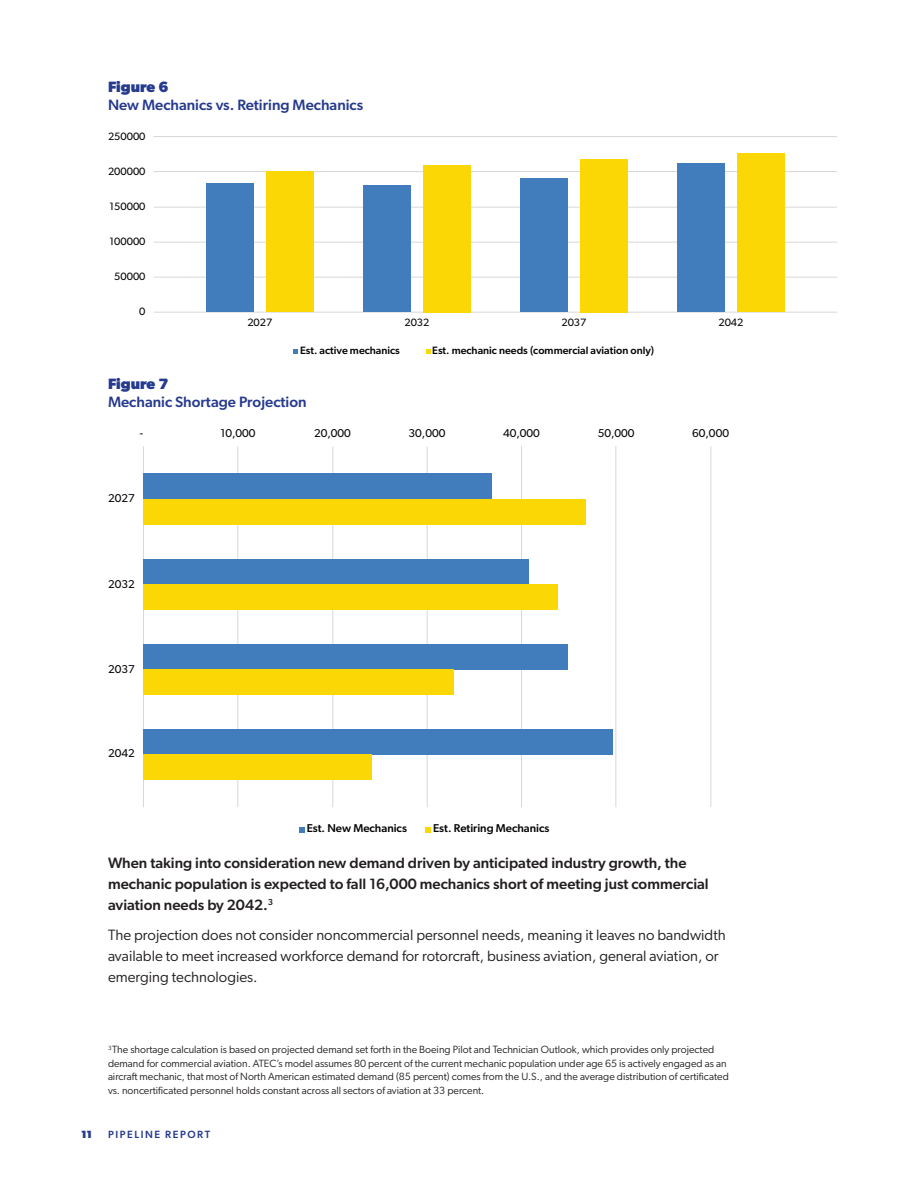
<style>
.page{position:relative;width:918px;height:1188px;background:#fff}
.page>*{position:absolute;margin:0;border:0;box-sizing:border-box;transform-origin:0 0}
.body-gibson-1c{font:15px/21px "Gibson";color:#231f20}
.body-gibson-1c-2{font:500 15px/21px "Gibson";color:#231f20}
.caption-title{font:500 15px/18px "Gibson";color:#263a8e}
.t1{font:11.4px "Gibson";color:#040504}
.t2{font:500 11.4px "Gibson";color:#040504}
.t3{font:500 10.65px "Gibson";color:#040504}
.t4{font:10.65px "Gibson";color:#040504}
.footnote-gibson{font:10.5px/13.5px "Gibson";color:#231f20}
.t5{font:500 10.5px "Gibson";letter-spacing:.15em;color:#263a8e}
.t6{font:800 10.5px "Gibson";color:#263a8e}
.s1{font-weight:700}
</style>
<div class="page">
<hr style="left:154px;top:277px;width:683px;height:1px;background:#d8d8d8">
<hr style="left:154px;top:242px;width:683px;height:1px;background:#d8d8d8">
<hr style="left:154px;top:207px;width:683px;height:1px;background:#d8d8d8">
<hr style="left:154px;top:171px;width:683px;height:1px;background:#d8d8d8">
<hr style="left:154px;top:136px;width:683px;height:1px;background:#d8d8d8">
<hr style="left:154px;top:312px;width:683px;height:1px;background:#d8d8d8">
<div style="left:206px;top:183px;width:47px;height:129px;background:#417cbc"></div>
<div style="left:266px;top:172px;width:48px;height:140px;background:#fbd705"></div>
<div style="left:363px;top:185px;width:47px;height:127px;background:#417cbc"></div>
<div style="left:423px;top:165px;width:48px;height:147px;background:#fbd705"></div>
<div style="left:520px;top:179px;width:47px;height:133px;background:#417cbc"></div>
<div style="left:580px;top:159px;width:48px;height:153px;background:#fbd705"></div>
<div style="left:677px;top:164px;width:47px;height:148px;background:#417cbc"></div>
<div style="left:737px;top:153px;width:48px;height:159px;background:#fbd705"></div>
<svg style="left:293px;top:350px;width:5px;height:4px"></svg>
<svg style="left:426px;top:350px;width:4px;height:4px"></svg>
<hr style="left:237px;top:446px;width:1px;height:361px;background:#d8d8d8">
<hr style="left:332px;top:446px;width:1px;height:361px;background:#d8d8d8">
<hr style="left:427px;top:446px;width:1px;height:361px;background:#d8d8d8">
<hr style="left:521px;top:446px;width:1px;height:361px;background:#d8d8d8">
<hr style="left:615px;top:446px;width:1px;height:361px;background:#d8d8d8">
<hr style="left:710px;top:446px;width:1px;height:361px;background:#d8d8d8">
<hr style="left:143px;top:446px;width:1px;height:361px;background:#d8d8d8">
<div style="left:143px;top:473px;width:349px;height:26px;background:#417cbc"></div>
<div style="left:143px;top:499px;width:443px;height:26px;background:#fbd705"></div>
<div style="left:143px;top:559px;width:385px;height:25px;background:#417cbc"></div>
<div style="left:143px;top:584px;width:415px;height:26px;background:#fbd705"></div>
<div style="left:143px;top:644px;width:425px;height:26px;background:#417cbc"></div>
<div style="left:143px;top:670px;width:311px;height:25px;background:#fbd705"></div>
<div style="left:143px;top:729px;width:470px;height:26px;background:#417cbc"></div>
<div style="left:143px;top:755px;width:229px;height:25px;background:#fbd705"></div>
<svg style="left:299px;top:827px;width:5px;height:5px"></svg>
<svg style="left:426px;top:827px;width:5px;height:5px"></svg>
<p class="caption-title" style="left:108px;top:78px;width:257px"><span class="s1">Figure 6<br></span>New Mechanics vs. Retiring Mechanics</p>
<p class="t4" style="left:108px;top:129px;width:39px">250000</p>
<p class="t4" style="left:108px;top:164px;width:39px">200000</p>
<p class="t4" style="left:110px;top:199px;width:37px">150000</p>
<p class="t4" style="left:110px;top:234px;width:37px">100000</p>
<p class="t4" style="left:114px;top:270px;width:33px">50000</p>
<p class="t4" style="left:139px;top:305px;width:8px">0</p>
<p class="t4" style="left:247px;top:316px;width:27px">2027</p>
<p class="t4" style="left:404px;top:316px;width:27px">2032</p>
<p class="t4" style="left:561px;top:316px;width:27px">2037</p>
<p class="t4" style="left:718px;top:316px;width:27px">2042</p>
<p class="t3" style="left:300px;top:344px;width:101px">Est. active mechanics</p>
<p class="t3" style="left:432px;top:344px;width:223px">Est. mechanic needs (commercial aviation only)</p>
<p class="caption-title" style="left:108px;top:374px;width:200px"><span class="s1">Figure 7<br></span>Mechanic Shortage Projection</p>
<p class="t1" style="left:140px;top:426px;width:5px">-</p>
<p class="t1" style="left:220px;top:426px;width:37px">10,000</p>
<p class="t1" style="left:314px;top:426px;width:38px">20,000</p>
<p class="t1" style="left:409px;top:426px;width:38px">30,000</p>
<p class="t1" style="left:503px;top:426px;width:38px">40,000</p>
<p class="t1" style="left:598px;top:426px;width:38px">50,000</p>
<p class="t1" style="left:692px;top:426px;width:38px">60,000</p>
<p class="t1" style="left:108px;top:491px;width:28px">2027</p>
<p class="t1" style="left:108px;top:577px;width:28px">2032</p>
<p class="t1" style="left:108px;top:662px;width:28px">2037</p>
<p class="t1" style="left:108px;top:746px;width:28px">2042</p>
<p class="t2" style="left:307px;top:821px;width:102px">Est. New Mechanics</p>
<p class="t2" style="left:433px;top:821px;width:118px">Est. Retiring Mechanics</p>
<p class="body-gibson-1c-2" style="left:108px;top:852px;width:602px">When taking into consideration new demand driven by anticipated industry growth, the mechanic population is expected to fall 16,000 mechanics short of meeting just commercial aviation needs by 2042.<sup>3</sup></p>
<p class="body-gibson-1c" style="left:108px;top:924px;width:619px">The projection does not consider noncommercial personnel needs, meaning it leaves no bandwidth available to meet increased workforce demand for rotorcraft, business aviation, general aviation, or emerging technologies.</p>
<p class="footnote-gibson" style="left:108px;top:1042px;width:622px"><sup>3</sup>The shortage calculation is based on projected demand set forth in the Boeing Pilot and Technician Outlook, which provides only projected demand for commercial aviation. ATEC’s model assumes 80 percent of the current mechanic population under age 65 is actively engaged as an aircraft mechanic, that most of North American estimated demand (85 percent) comes from the U.S., and the average distribution of certificated vs. noncertificated personnel holds constant across all sectors of aviation at 33 percent.</p>
<p class="t6" style="left:81px;top:1128px;width:12px">11</p>
<p class="t5" style="left:108px;top:1128px;width:104px">PIPELINE REPORT</p>
</div>
